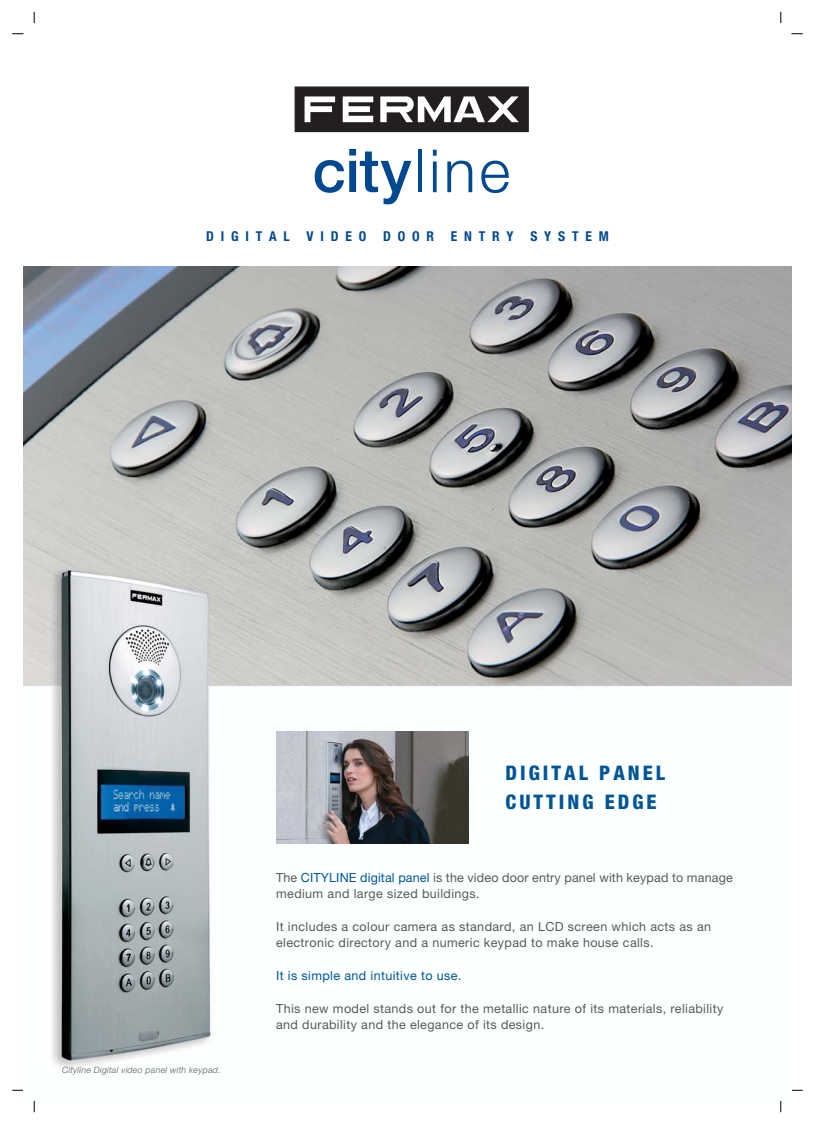
<style>
.page{position:relative;width:815px;height:1124px;background:#fff}
.page>*{position:absolute;margin:0;border:0;box-sizing:border-box;transform-origin:0 0}
.t1{font:800 condensed 20.12px/29px "Helvetica Neue LT Std";letter-spacing:.15em;color:#005596}
.t2{font:700 condensed 13.62px "Helvetica Neue LT Std";letter-spacing:.5em;color:#004990}
.t3{font:12.5px/16.2px "Helvetica Neue LT Std";letter-spacing:.03em;color:#58595b}
.t4{font:12.5px/16.2px "Helvetica Neue LT Std";letter-spacing:.01em;color:#58595b}
.t5{font:12.5px "Helvetica Neue LT Std";letter-spacing:.03em;color:#005596}
.t6{font:italic 300 8.75px "Helvetica Neue LT Std";letter-spacing:.03em;color:#58595b}
.s1{color:#005596}
</style>
<div class="page">
<svg style="left:12px;top:33px;width:12px;height:1px"></svg>
<svg style="left:791px;top:33px;width:12px;height:1px"></svg>
<img style="left:24px;top:267px;width:767px;height:801px">
<img style="left:276px;top:731px;width:192px;height:112px">
<hr style="left:418px;top:150px;width:4px;height:42px;background:#004990">
<svg style="left:433px;top:161px;width:4px;height:31px"></svg>
<svg style="left:433px;top:150px;width:4px;height:6px"></svg>
<svg style="left:447px;top:160px;width:25px;height:32px"></svg>
<svg style="left:481px;top:160px;width:28px;height:33px"></svg>
<svg style="left:315px;top:149px;width:96px;height:55px"></svg>
<div style="left:295px;top:86px;width:234px;height:46px;background:#231f20;border:1px solid #231f20"></div>
<svg style="left:305px;top:96px;width:30px;height:26px"></svg>
<svg style="left:343px;top:96px;width:30px;height:26px"></svg>
<svg style="left:380px;top:96px;width:139px;height:26px"></svg>
<p class="t2" style="left:206px;top:231px;width:404px">DIGITAL VIDEO DOOR ENTRY SYSTEM</p>
<h1 class="t1" style="left:506px;top:760px;width:161px">DIGITAL PANEL<br>CUTTING EDGE</h1>
<p class="t6" style="left:62px;top:1066px;width:160px">Cityline Digital video panel with keypad.</p>
<p class="t4" style="left:276px;top:870px;width:458px">The <span class="s1">CITYLINE digital panel</span> is the video door entry panel with keypad to manage medium and large sized buildings.</p>
<p class="t3" style="left:276px;top:919px;width:436px">It includes a colour camera as standard, an LCD screen which acts as an electronic directory and a numeric keypad to make house calls.</p>
<p class="t5" style="left:276px;top:970px;width:187px">It is simple and intuitive to use.</p>
<p class="t3" style="left:276px;top:1000px;width:449px">This new model stands out for the metallic nature of its materials, reliability and durability and the elegance of its design.</p>
</div>
